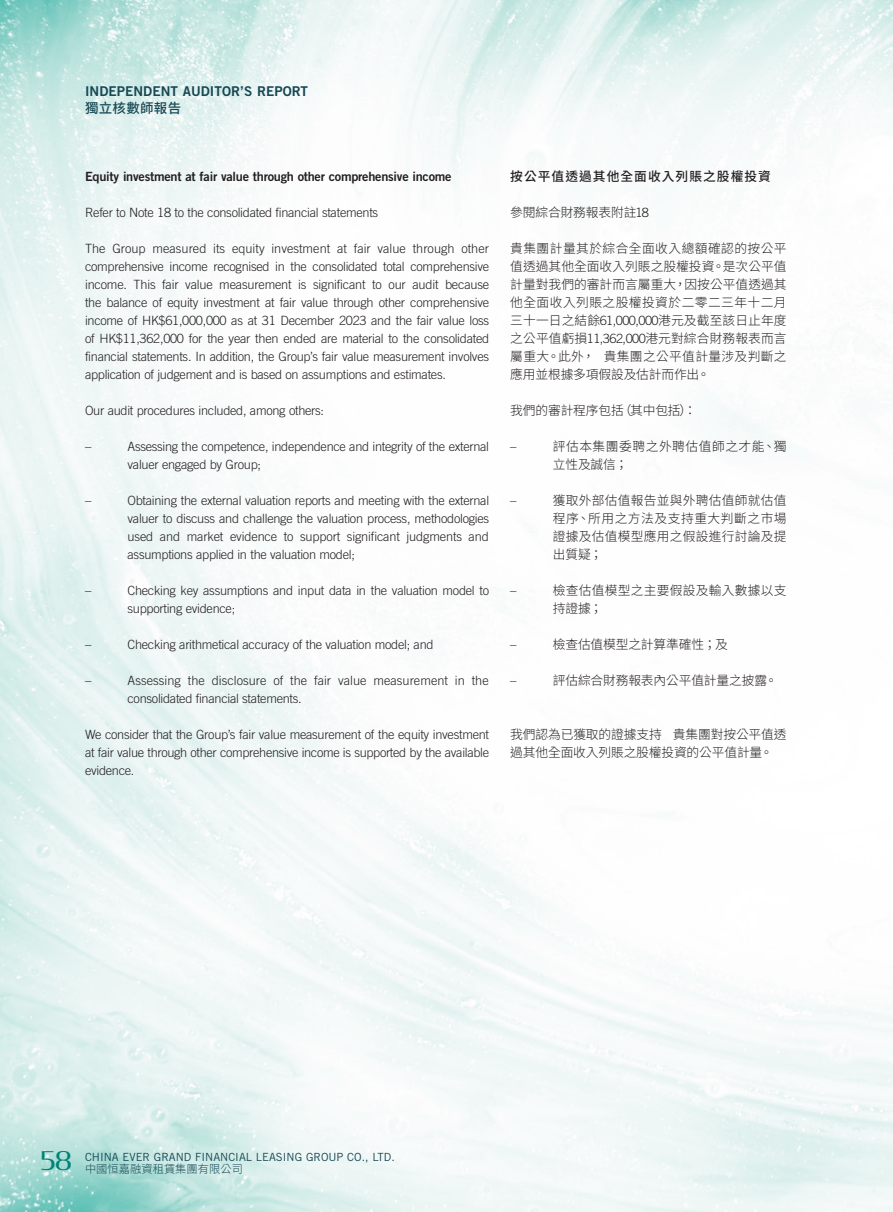
<style>
.page{position:relative;width:893px;height:1212px;background:#fff}
.page>*{position:absolute;margin:0;border:0;box-sizing:border-box;transform-origin:0 0}
.t1{font:25.5px "Condor";color:#008376}
.t2{font:13.5px "Trade Gothic LT Std Bd 2";letter-spacing:.005em;color:#164855}
.t3{font:500 13.5px "Source Han Sans TC";letter-spacing:.02em;color:#164855}
.Body_Text{font:300 12.75px/18px "Trade Gothic LT Std";letter-spacing:-.02em;color:#231f20;text-align:justify}
.C_Body_Text{font:300 12.75px/18px "Source Han Sans TC";letter-spacing:-.01em;color:#231f20;text-align:justify}
.Body_Text-2{font:300 12.75px/18px "Trade Gothic LT Std";letter-spacing:.005em;color:#231f20}
.Heading_2{font:12.75px "Trade Gothic LT Std Bd 2";letter-spacing:-.02em;color:#231f20}
.C_Body_Text-2{font:300 12.75px/18px "Source Han Sans TC";letter-spacing:.04em;color:#231f20}
.C_Body_Text-3{font:300 12.75px/18px "Source Han Sans TC";letter-spacing:.02em;color:#231f20}
.C_Heading_2{font:500 12.75px "Source Han Sans TC";letter-spacing:.08em;color:#231f20}
.C_Body_Text-4{font:300 12.75px "Trade Gothic LT Std";color:#231f20}
.t4{font:11.25px "Trade Gothic LT Std";color:#164855}
.t5{font:300 11.25px "Source Han Sans TC";letter-spacing:.005em;color:#164855}
.s1{font-family:"Trade Gothic LT Std"}
</style>
<div class="page">
<img style="left:0;top:0;width:893px;height:1212px">
<p class="t2" style="left:85px;top:83px;width:225px">INDEPENDENT AUDITOR’S REPORT</p>
<p class="t3" style="left:85px;top:100px;width:98px">獨立核數師報告</p>
<p class="Heading_2" style="left:85px;top:169px;width:368px">Equity investment at fair value through other comprehensive income</p>
<p class="Body_Text" style="left:85px;top:204px;width:295px">Refer to Note 18 to the consolidated financial statements</p>
<p class="Body_Text" style="left:85px;top:240px;width:406px">The Group measured its equity investment at fair value through other comprehensive income recognised in the consolidated total comprehensive income. This fair value measurement is significant to our audit because the balance of equity investment at fair value through other comprehensive income of HK$61,000,000 as at 31 December 2023 and the fair value loss of HK$11,362,000 for the year then ended are material to the consolidated financial statements. In addition, the Group’s fair value measurement involves application of judgement and is based on assumptions and estimates.</p>
<p class="Body_Text" style="left:85px;top:402px;width:241px">Our audit procedures included, among others:</p>
<p class="Body_Text" style="left:85px;top:438px;width:8px">–</p>
<p class="Body_Text" style="left:128px;top:438px;width:363px">Assessing the competence, independence and integrity of the external valuer engaged by Group;</p>
<p class="Body_Text" style="left:85px;top:492px;width:8px">–</p>
<p class="Body_Text" style="left:128px;top:492px;width:363px">Obtaining the external valuation reports and meeting with the external valuer to discuss and challenge the valuation process, methodologies used and market evidence to support significant judgments and assumptions applied in the valuation model;</p>
<p class="Body_Text" style="left:85px;top:582px;width:8px">–</p>
<p class="Body_Text" style="left:128px;top:582px;width:363px">Checking key assumptions and input data in the valuation model to supporting evidence;</p>
<p class="Body_Text" style="left:85px;top:636px;width:8px">–</p>
<p class="Body_Text" style="left:128px;top:636px;width:308px">Checking arithmetical accuracy of the valuation model; and</p>
<p class="Body_Text" style="left:85px;top:672px;width:8px">–</p>
<p class="Body_Text-2" style="left:128px;top:672px;width:363px">Assessing the disclosure of the fair value measurement in the consolidated financial statements.</p>
<p class="Body_Text" style="left:85px;top:726px;width:406px">We consider that the Group’s fair value measurement of the equity investment at fair value through other comprehensive income is supported by the available evidence.</p>
<p class="C_Heading_2" style="left:510px;top:169px;width:262px">按公平值透過其他全面收入列賬之股權投資</p>
<p class="C_Body_Text" style="left:510px;top:204px;width:140px">參閱綜合財務報表附註<span class="s1">18</span></p>
<p class="C_Body_Text" style="left:510px;top:240px;width:278px">貴集團計量其於綜合全面收入總額確認的按公平值透過其他全面收入列賬之股權投資。是次公平值計量對我們的審計而言屬重大，因按公平值透過其他全面收入列賬之股權投資於二零二三年十二月三十一日之結餘<span class="s1">61,000,000</span>港元及截至該日止年度之公平值虧損<span class="s1">11,362,000</span>港元對綜合財務報表而言屬重大。此外，　貴集團之公平值計量涉及判斷之應用並根據多項假設及估計而作出。</p>
<p class="C_Body_Text" style="left:510px;top:402px;width:188px">我們的審計程序包括（其中包括）：</p>
<p class="C_Body_Text-4" style="left:510px;top:439px;width:8px">–</p>
<p class="C_Body_Text-2" style="left:553px;top:438px;width:235px">評估本集團委聘之外聘估值師之才能、獨立性及誠信；</p>
<p class="C_Body_Text-4" style="left:510px;top:493px;width:8px">–</p>
<p class="C_Body_Text" style="left:553px;top:492px;width:235px">獲取外部估值報告並與外聘估值師就估值程序、所用之方法及支持重大判斷之市場證據及估值模型應用之假設進行討論及提出質疑；</p>
<p class="C_Body_Text-4" style="left:510px;top:583px;width:8px">–</p>
<p class="C_Body_Text-3" style="left:553px;top:582px;width:235px">檢查估值模型之主要假設及輸入數據以支持證據；</p>
<p class="C_Body_Text-4" style="left:510px;top:637px;width:8px">–</p>
<p class="C_Body_Text" style="left:553px;top:636px;width:177px">檢查估值模型之計算準確性；及</p>
<p class="C_Body_Text-4" style="left:510px;top:673px;width:8px">–</p>
<p class="C_Body_Text" style="left:553px;top:672px;width:226px">評估綜合財務報表內公平值計量之披露。</p>
<p class="C_Body_Text" style="left:510px;top:726px;width:278px">我們認為已獲取的證據支持　貴集團對按公平值透過其他全面收入列賬之股權投資的公平值計量。</p>
<h1 class="t1" style="left:40px;top:1144px;width:33px">58</h1>
<p class="t4" style="left:85px;top:1150px;width:311px">CHINA EVER GRAND FINANCIAL LEASING GROUP CO., LTD.</p>
<p class="t5" style="left:85px;top:1162px;width:159px">中國恒嘉融資租賃集團有限公司</p>
</div>
